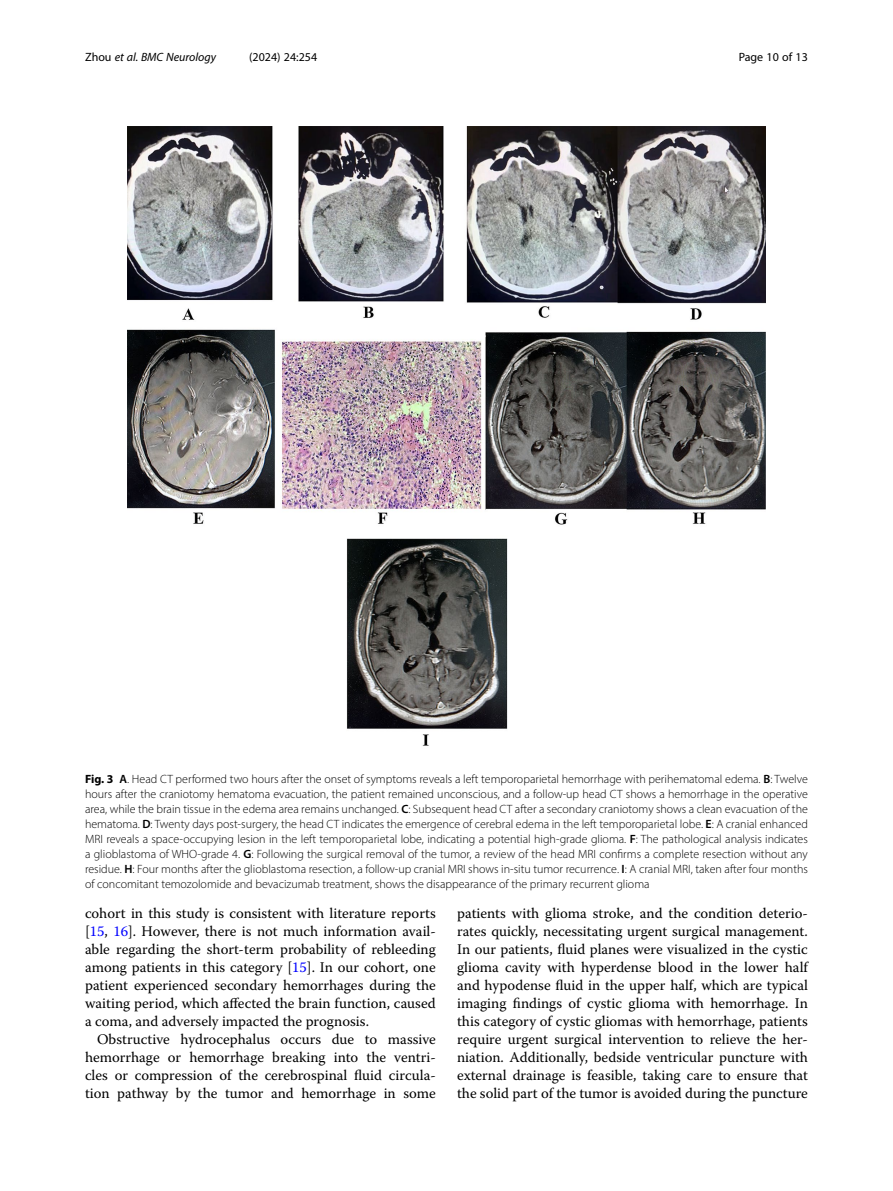
<style>
.page{position:relative;width:893px;height:1191px;background:#fff}
.page>*{position:absolute;margin:0;border:0;box-sizing:border-box;transform-origin:0 0}
.Body_Text_Indent{font:14.7px/18px "Warnock Pro";color:#000;text-align:justify}
.Body_Text{font:14.7px/18px "Warnock Pro";color:#000;text-align:justify}
.Figure_Caption{font:300 12px/15px "Myriad Pro";color:#000;text-align:justify}
.t1{font:12px "Myriad Pro";color:#000}
.t2{font:italic 12px "Myriad Pro";color:#000}
.s1{font-style:normal}
.s2{font-weight:700}
.s3{font-weight:600}
.s4{color:#00f}
</style>
<div class="page">
<img style="left:127px;top:126px;width:638px;height:620px">
<p class="t2" style="left:85px;top:50px;width:133px"><span class="s1">Zhou</span> et al. BMC Neurology</p>
<p class="t1" style="left:249px;top:50px;width:70px">(2024) 24:254</p>
<p class="t1" style="left:739px;top:50px;width:71px">Page 10 of 13</p>
<p class="Figure_Caption" style="left:85px;top:771px;width:724px"><span class="s2">Fig. 3</span> <span class="s3">A</span>. Head CT performed two hours after the onset of symptoms reveals a left temporoparietal hemorrhage with perihematomal edema. <span class="s3">B</span>: Twelve hours after the craniotomy hematoma evacuation, the patient remained unconscious, and a follow-up head CT shows a hemorrhage in the operative area, while the brain tissue in the edema area remains unchanged. <span class="s3">C</span>: Subsequent head CT after a secondary craniotomy shows a clean evacuation of the hematoma. <span class="s3">D</span>: Twenty days post-surgery, the head CT indicates the emergence of cerebral edema in the left temporoparietal lobe. <span class="s3">E</span>: A cranial enhanced MRI reveals a space-occupying lesion in the left temporoparietal lobe, indicating a potential high-grade glioma. <span class="s3">F</span>: The pathological analysis indicates a glioblastoma of WHO-grade 4. <span class="s3">G</span>: Following the surgical removal of the tumor, a review of the head MRI confirms a complete resection without any residue. <span class="s3">H</span>: Four months after the glioblastoma resection, a follow-up cranial MRI shows in-situ tumor recurrence. <span class="s3">I</span>: A cranial MRI, taken after four months of concomitant temozolomide and bevacizumab treatment, shows the disappearance of the primary recurrent glioma</p>
<p class="Body_Text" style="left:85px;top:904px;width:352px">cohort in this study is consistent with literature reports [<span class="s4">15</span>, <span class="s4">16</span>]. However, there is not much information avail&shy;able regarding the short-term probability of rebleeding among patients in this category [<span class="s4">15</span>]. In our cohort, one patient experienced secondary hemorrhages during the waiting period, which affected the brain function, caused a coma, and adversely impacted the prognosis.</p>
<p class="Body_Text_Indent" style="left:85px;top:1030px;width:352px;text-indent:12px">Obstructive hydrocephalus occurs due to massive hemorrhage or hemorrhage breaking into the ventri&shy;cles or compression of the cerebrospinal fluid circula&shy;tion pathway by the tumor and hemorrhage in some</p>
<p class="Body_Text_Indent" style="left:457px;top:904px;width:352px">patients with glioma stroke, and the condition deterio&shy;rates quickly, necessitating urgent surgical management.<br>In our patients, fluid planes were visualized in the cystic glioma cavity with hyperdense blood in the lower half and hypodense fluid in the upper half, which are typical imaging findings of cystic glioma with hemorrhage. In this category of cystic gliomas with hemorrhage, patients require urgent surgical intervention to relieve the her&shy;niation. Additionally, bedside ventricular puncture with external drainage is feasible, taking care to ensure that the solid part of the tumor is avoided during the puncture</p>
</div>
